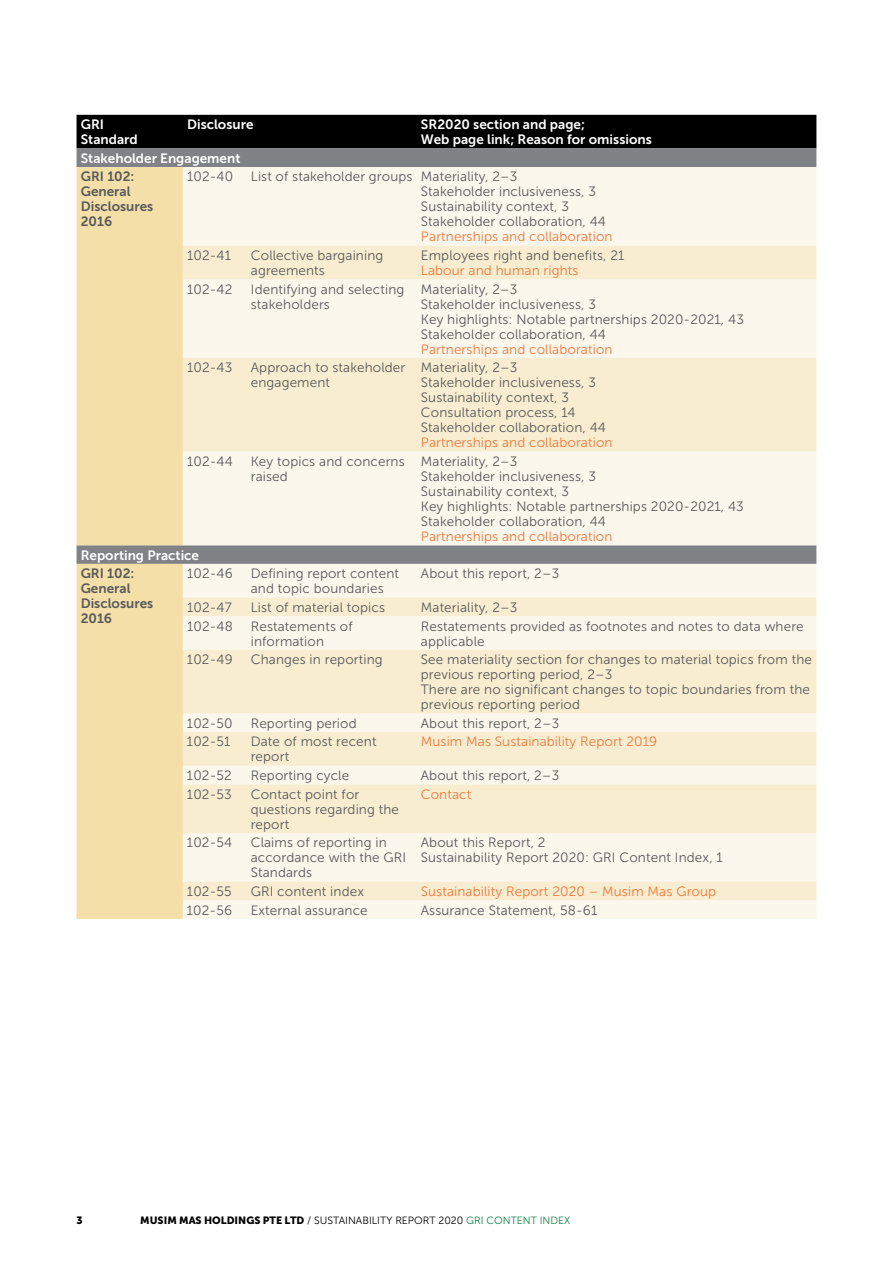
<style>
.page{position:relative;width:893px;height:1263px;background:#fff}
.page>*{position:absolute;margin:0;border:0;box-sizing:border-box;transform-origin:0 0}
.t1{font:13.5px/15px "Museo Sans 300";letter-spacing:.01em;color:#58595b}
.t2{font:13.5px "Museo Sans 300";letter-spacing:.01em;color:#ec7a3c}
.t3{font:13.5px/15px "Museo Sans 700";color:#fff}
.t4{font:13.5px/15px "Museo Sans 700";color:#58595b}
.t5{font:10.5px "Museo Sans 300";color:#000}
.t6{font:10.5px "Museo Sans 900";color:#000}
.s1{font-family:"Museo Sans 900"}
.s2{color:#118144}
</style>
<div class="page">
<div style="left:77px;top:115px;width:739px;height:33px;background:#000"></div>
<div style="left:77px;top:148px;width:739px;height:19px;background:#808285"></div>
<div style="left:77px;top:167px;width:106px;height:752px;background:#f4dfa8"></div>
<div style="left:183px;top:167px;width:633px;height:752px;background:#fcf7ec"></div>
<svg style="left:183px;top:246px;width:633px;height:654px;background:#f6eedb"></svg>
<p class="t3" style="left:81px;top:117px;width:59px">GRI<br>Standard</p>
<p class="t3" style="left:187px;top:117px;width:68px">Disclosure</p>
<p class="t3" style="left:421px;top:117px;width:232px">SR2020 section and page;<br>Web page link; Reason for omissions</p>
<p class="t3" style="left:81px;top:151px;width:161px">Stakeholder Engagement</p>
<p class="t4" style="left:81px;top:169px;width:74px">GRI 102:<br>General<br>Disclosures<br>2016</p>
<p class="t1" style="left:187px;top:169px;width:48px">102-40</p>
<p class="t1" style="left:421px;top:169px;width:187px;text-indent:-170px">List of stakeholder groups Materiality, 2–3<br>Stakeholder inclusiveness, 3<br>Sustainability context, 3<br>Stakeholder collaboration, 44</p>
<p class="t2" style="left:421px;top:230px;width:193px">Partnerships and collaboration</p>
<p class="t1" style="left:187px;top:248px;width:46px">102-41</p>
<p class="t1" style="left:251px;top:248px;width:134px">Collective bargaining agreements</p>
<p class="t1" style="left:421px;top:248px;width:205px">Employees right and benefits, 21</p>
<p class="t2" style="left:421px;top:263px;width:159px">Labour and human rights</p>
<p class="t1" style="left:187px;top:282px;width:47px">102-42</p>
<p class="t1" style="left:251px;top:282px;width:155px">Identifying and selecting stakeholders</p>
<p class="t1" style="left:421px;top:282px;width:324px">Materiality, 2–3<br>Stakeholder inclusiveness, 3<br>Key highlights: Notable partnerships 2020-2021, 43<br>Stakeholder collaboration, 44</p>
<p class="t2" style="left:421px;top:342px;width:193px">Partnerships and collaboration</p>
<p class="t1" style="left:187px;top:360px;width:47px">102-43</p>
<p class="t1" style="left:251px;top:360px;width:156px">Approach to stakeholder engagement</p>
<p class="t1" style="left:421px;top:360px;width:187px">Materiality, 2–3<br>Stakeholder inclusiveness, 3<br>Sustainability context, 3<br>Consultation process, 14<br>Stakeholder collaboration, 44</p>
<p class="t2" style="left:421px;top:435px;width:193px">Partnerships and collaboration</p>
<p class="t1" style="left:187px;top:454px;width:47px">102-44</p>
<p class="t1" style="left:251px;top:454px;width:155px">Key topics and concerns raised</p>
<p class="t1" style="left:421px;top:454px;width:324px">Materiality, 2–3<br>Stakeholder inclusiveness, 3<br>Sustainability context, 3<br>Key highlights: Notable partnerships 2020-2021, 43<br>Stakeholder collaboration, 44</p>
<p class="t2" style="left:421px;top:529px;width:193px">Partnerships and collaboration</p>
<p class="t3" style="left:81px;top:547px;width:120px">Reporting Practice</p>
<p class="t4" style="left:81px;top:566px;width:74px">GRI 102:<br>General<br>Disclosures<br>2016</p>
<p class="t1" style="left:187px;top:566px;width:47px">102-46</p>
<p class="t1" style="left:251px;top:566px;width:150px">Defining report content and topic boundaries</p>
<p class="t1" style="left:421px;top:566px;width:140px">About this report, 2–3</p>
<p class="t1" style="left:187px;top:600px;width:46px">102-47</p>
<p class="t1" style="left:251px;top:600px;width:136px">List of material topics</p>
<p class="t1" style="left:421px;top:600px;width:98px">Materiality, 2–3</p>
<p class="t1" style="left:187px;top:618px;width:47px">102-48</p>
<p class="t1" style="left:251px;top:618px;width:103px">Restatements of information</p>
<p class="t1" style="left:421px;top:618px;width:384px">Restatements provided as footnotes and notes to data where applicable</p>
<p class="t1" style="left:187px;top:652px;width:47px">102-49</p>
<p class="t1" style="left:251px;top:652px;width:133px">Changes in reporting</p>
<p class="t1" style="left:421px;top:652px;width:393px">See materiality section for changes to material topics from the previous reporting period, 2–3<br>There are no significant changes to topic boundaries from the previous reporting period</p>
<p class="t1" style="left:187px;top:716px;width:47px">102-50</p>
<p class="t1" style="left:251px;top:716px;width:107px">Reporting period</p>
<p class="t1" style="left:421px;top:716px;width:140px">About this report, 2–3</p>
<p class="t1" style="left:187px;top:734px;width:45px">102-51</p>
<p class="t1" style="left:251px;top:734px;width:127px">Date of most recent report</p>
<p class="t2" style="left:421px;top:734px;width:238px">Musim Mas Sustainability Report 2019</p>
<p class="t1" style="left:187px;top:768px;width:46px">102-52</p>
<p class="t1" style="left:251px;top:768px;width:100px">Reporting cycle</p>
<p class="t1" style="left:421px;top:768px;width:140px">About this report, 2–3</p>
<p class="t1" style="left:187px;top:787px;width:46px">102-53</p>
<p class="t1" style="left:251px;top:787px;width:150px">Contact point for questions regarding the report</p>
<p class="t2" style="left:421px;top:787px;width:52px">Contact</p>
<p class="t1" style="left:187px;top:835px;width:47px">102-54</p>
<p class="t1" style="left:251px;top:835px;width:157px">Claims of reporting in accordance with the GRI<br>Standards</p>
<p class="t1" style="left:421px;top:835px;width:303px">About this Report, 2<br>Sustainability Report 2020: GRI Content Index, 1</p>
<p class="t1" style="left:187px;top:884px;width:46px">102-55</p>
<p class="t1" style="left:251px;top:884px;width:115px">GRI content index</p>
<p class="t2" style="left:421px;top:884px;width:297px">Sustainability Report 2020 – Musim Mas Group</p>
<p class="t1" style="left:187px;top:902px;width:47px">102-56</p>
<p class="t1" style="left:251px;top:902px;width:119px">External assurance</p>
<p class="t1" style="left:421px;top:902px;width:178px">Assurance Statement, 58-61</p>
<p class="t6" style="left:77px;top:1214px;width:8px">3</p>
<p class="t5" style="left:140px;top:1215px;width:432px"><span class="s1">MUSIM MAS HOLDINGS PTE LTD</span> / SUSTAINABILITY REPORT 2020 <span class="s2">GRI CONTENT INDEX</span></p>
</div>
